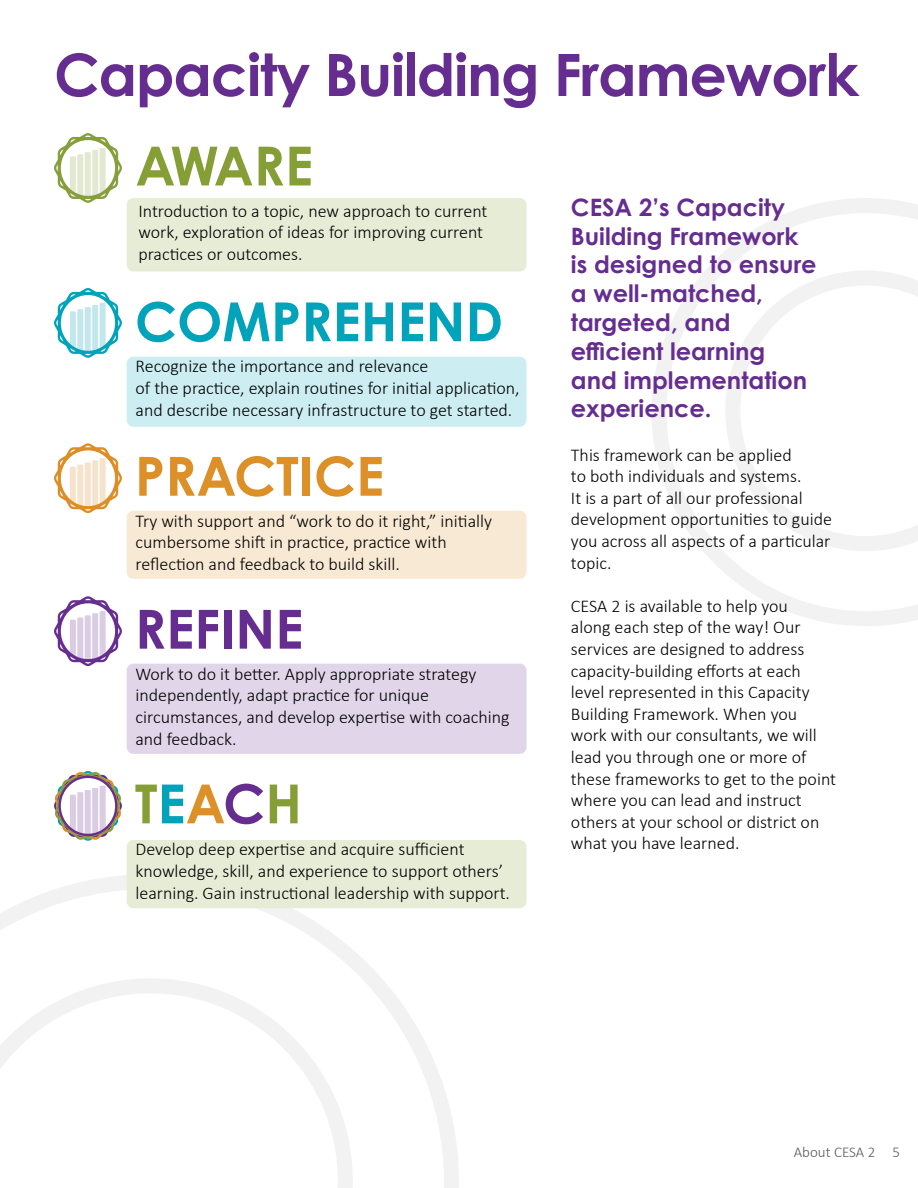
<style>
.page{position:relative;width:918px;height:1188px;background:#fff}
.page>*{position:absolute;margin:0;border:0;box-sizing:border-box;transform-origin:0 0}
.t1{font:700 58.5px "Century Gothic Pro";letter-spacing:-.02em;color:#662d91}
.t2{font:700 54px "Century Gothic Pro";color:#869e36}
.t3{font:700 54px "Century Gothic Pro";color:#00a3ba}
.t4{font:700 54px "Century Gothic Pro";color:#dc9027}
.t5{font:700 54px "Century Gothic Pro";color:#662d91}
.t6{font:700 24px/28.8px "Century Gothic Pro";color:#662d91}
.t7{font:300 18px/21.6px "Calibri";color:#000}
.t8{font:300 15px "Calibri";color:#595959}
.s1{color:#00a3ba}
.s2{color:#dc9027}
.s3{color:#662d91}
</style>
<div class="page">
<svg style="left:652px;top:198px;width:266px;height:428px"></svg>
<svg style="left:0;top:874px;width:459px;height:314px"></svg>
<div style="left:127px;top:664px;width:400px;height:90px;background:#e0d5e9;border-radius:7px"></div>
<div style="left:127px;top:511px;width:400px;height:68px;background:#f8e9d4;border-radius:7px"></div>
<div style="left:127px;top:198px;width:400px;height:74px;background:#e7ecd7;border-radius:7px"></div>
<div style="left:127px;top:840px;width:400px;height:68px;background:#e7ecd7;border-radius:7px"></div>
<div style="left:127px;top:357px;width:400px;height:70px;background:#ccedf1;border-radius:7px"></div>
<svg style="left:54px;top:771px;width:68px;height:70px"></svg>
<svg style="left:54px;top:133px;width:68px;height:70px"></svg>
<svg style="left:54px;top:288px;width:68px;height:70px"></svg>
<svg style="left:54px;top:443px;width:68px;height:70px"></svg>
<svg style="left:54px;top:596px;width:68px;height:70px"></svg>
<h1 class="t1" style="left:54px;top:38px;width:806px">Capacity Building Framework</h1>
<h2 class="t2" style="left:135px;top:132px;width:179px">AWARE</h2>
<p class="t7" style="left:138px;top:200px;width:351px">Introduction to a topic, new approach to current work, exploration of ideas for improving current practices or outcomes.</p>
<h2 class="t3" style="left:135px;top:288px;width:370px">COMPREHEND</h2>
<p class="t7" style="left:136px;top:355px;width:386px">Recognize the importance and relevance<br>of the practice, explain routines for initial application, and describe necessary infrastructure to get started.</p>
<h2 class="t4" style="left:135px;top:442px;width:251px">PRACTICE</h2>
<p class="t7" style="left:136px;top:510px;width:358px">Try with support and “work to do it right,” initially cumbersome shift in practice, practice with reflection and feedback to build skill.</p>
<h2 class="t5" style="left:135px;top:595px;width:170px">REFINE</h2>
<p class="t7" style="left:135px;top:663px;width:376px">Work to do it better. Apply appropriate strategy independently, adapt practice for unique circumstances, and develop expertise with coaching and feedback.</p>
<h2 class="t2" style="left:135px;top:770px;width:169px">T<span class="s1">E</span><span class="s2">A</span><span class="s3">C</span>H</h2>
<p class="t7" style="left:135px;top:838px;width:376px">Develop deep expertise and acquire sufficient knowledge, skill, and experience to support others’ learning. Gain instructional leadership with support.</p>
<h3 class="t6" style="left:571px;top:192px;width:247px">CESA 2’s Capacity<br>Building Framework is designed to ensure a well-matched, targeted, and efficient learning and implementation experience.</h3>
<p class="t7" style="left:571px;top:444px;width:262px">This framework can be applied<br>to both individuals and systems.<br>It is a part of all our professional development opportunities to guide you across all aspects of a particular topic.</p>
<p class="t7" style="left:571px;top:595px;width:267px">CESA 2 is available to help you<br>along each step of the way! Our services are designed to address capacity-building efforts at each level represented in this Capacity<br>Building Framework. When you work with our consultants, we will lead you through one or more of these frameworks to get to the point where you can lead and instruct others at your school or district on what you have learned.</p>
<p class="t8" style="left:794px;top:1142px;width:108px">About CESA 2 5</p>
</div>
